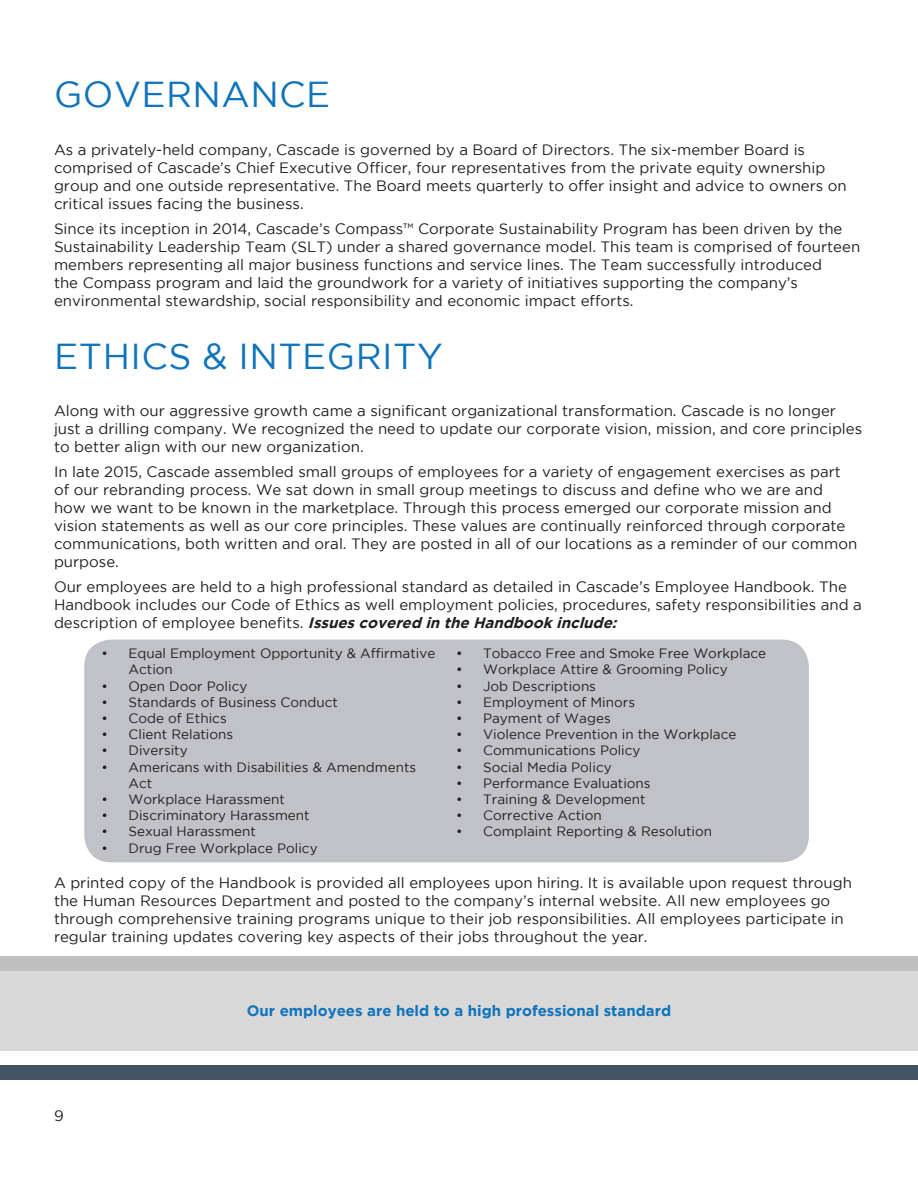
<style>
.page{position:relative;width:918px;height:1188px;background:#fff}
.page>*{position:absolute;margin:0;border:0;box-sizing:border-box;transform-origin:0 0}
.t1{font:36px "Gotham";letter-spacing:.015em;color:#1074bc}
.t2{font:15px/18px "Gotham";color:#231f20}
.Page_Highlight{font:700 15px "Gotham";color:#1074bc}
.t3{font:13.5px/16.2px "Gotham";color:#231f20}
.s1{font-weight:700;font-style:italic}
</style>
<div class="page">
<div style="left:0;top:1065px;width:918px;height:15px;background:#445465"></div>
<div style="left:0;top:971px;width:918px;height:80px;background:#d9d9d9"></div>
<div style="left:0;top:956px;width:918px;height:15px;background:#c0c0c0"></div>
<div style="left:84px;top:640px;width:725px;height:222px;background:#c0c2c8;border-radius:27px"></div>
<h2 class="t1" style="left:54px;top:75px;width:278px">GOVERNANCE</h2>
<p class="t2" style="left:54px;top:140px;width:794px">As a privately-held company, Cascade is governed by a Board of Directors. The six-member Board is comprised of Cascade’s Chief Executive Officer, four representatives from the private equity ownership group and one outside representative. The Board meets quarterly to offer insight and advice to owners on critical issues facing the business.</p>
<p class="t2" style="left:54px;top:219px;width:808px">Since its inception in 2014, Cascade’s Compass™ Corporate Sustainability Program has been driven by the Sustainability Leadership Team (SLT) under a shared governance model. This team is comprised of fourteen members representing all major business functions and service lines. The Team successfully introduced<br>the Compass program and laid the groundwork for a variety of initiatives supporting the company’s environmental stewardship, social responsibility and economic impact efforts.</p>
<h2 class="t1" style="left:54px;top:336px;width:390px">ETHICS &amp; INTEGRITY</h2>
<p class="t2" style="left:54px;top:402px;width:810px">Along with our aggressive growth came a significant organizational transformation. Cascade is no longer just a drilling company. We recognized the need to update our corporate vision, mission, and core principles to better align with our new organization.</p>
<p class="t2" style="left:54px;top:462px;width:805px">In late 2015, Cascade assembled small groups of employees for a variety of engagement exercises as part of our rebranding process. We sat down in small group meetings to discuss and define who we are and how we want to be known in the marketplace. Through this process emerged our corporate mission and vision statements as well as our core principles. These values are continually reinforced through corporate communications, both written and oral. They are posted in all of our locations as a reminder of our common purpose.</p>
<p class="t2" style="left:54px;top:577px;width:809px">Our employees are held to a high professional standard as detailed in Cascade’s Employee Handbook. The<br>Handbook includes our Code of Ethics as well employment policies, procedures, safety responsibilities and a d e s c r i p t i o n o f e m p l o y e e b e n e fi t s . <span class="s1">Issuescovered in the Handbook include:</span></p>
<p class="t3" style="left:129px;top:645px;width:308px;text-indent:-27px">• Equal Employment Opportunity &amp; Affirmative<br>Action</p>
<p class="t3" style="left:102px;top:678px;width:147px">• Open Door Policy</p>
<p class="t3" style="left:102px;top:694px;width:238px">• Standards of Business Conduct</p>
<p class="t3" style="left:102px;top:710px;width:127px">• Code of Ethics</p>
<p class="t3" style="left:102px;top:726px;width:133px">• Client Relations</p>
<p class="t3" style="left:102px;top:742px;width:88px">• Diversity</p>
<p class="t3" style="left:129px;top:759px;width:289px;text-indent:-27px">• Americans with Disabilities &amp; Amendments<br>Act</p>
<p class="t3" style="left:102px;top:791px;width:185px">• Workplace Harassment</p>
<p class="t3" style="left:102px;top:807px;width:210px">• Discriminatory Harassment</p>
<p class="t3" style="left:102px;top:823px;width:156px">• Sexual Harassment</p>
<p class="t3" style="left:102px;top:840px;width:218px">• Drug Free Workplace Policy</p>
<p class="t3" style="left:456px;top:645px;width:312px">• Tobacco Free and Smoke Free Workplace</p>
<p class="t3" style="left:456px;top:661px;width:273px">• Workplace Attire &amp; Grooming Policy</p>
<p class="t3" style="left:456px;top:678px;width:141px">• Job Descriptions</p>
<p class="t3" style="left:456px;top:694px;width:180px">• Employment of Minors</p>
<p class="t3" style="left:456px;top:710px;width:156px">• Payment of Wages</p>
<p class="t3" style="left:456px;top:726px;width:282px">• Violence Prevention in the Workplace</p>
<p class="t3" style="left:456px;top:742px;width:186px">• Communications Policy</p>
<p class="t3" style="left:456px;top:759px;width:157px">• Social Media Policy</p>
<p class="t3" style="left:456px;top:775px;width:196px">• Performance Evaluations</p>
<p class="t3" style="left:456px;top:791px;width:191px">• Training &amp; Development</p>
<p class="t3" style="left:456px;top:807px;width:147px">• Corrective Action</p>
<p class="t3" style="left:456px;top:823px;width:258px">• Complaint Reporting &amp; Resolution</p>
<p class="t2" style="left:54px;top:874px;width:799px">A printed copy of the Handbook is provided all employees upon hiring. It is available upon request through the Human Resources Department and posted to the company’s internal website. All new employees go through comprehensive training programs unique to their job responsibilities. All employees participate in regular training updates covering key aspects of their jobs throughout the year.</p>
<p class="t2" style="left:54px;top:1106px;width:11px">9</p>
<p class="Page_Highlight" style="left:247px;top:1002px;width:426px">Our employees are held to a high professional standard</p>
</div>
